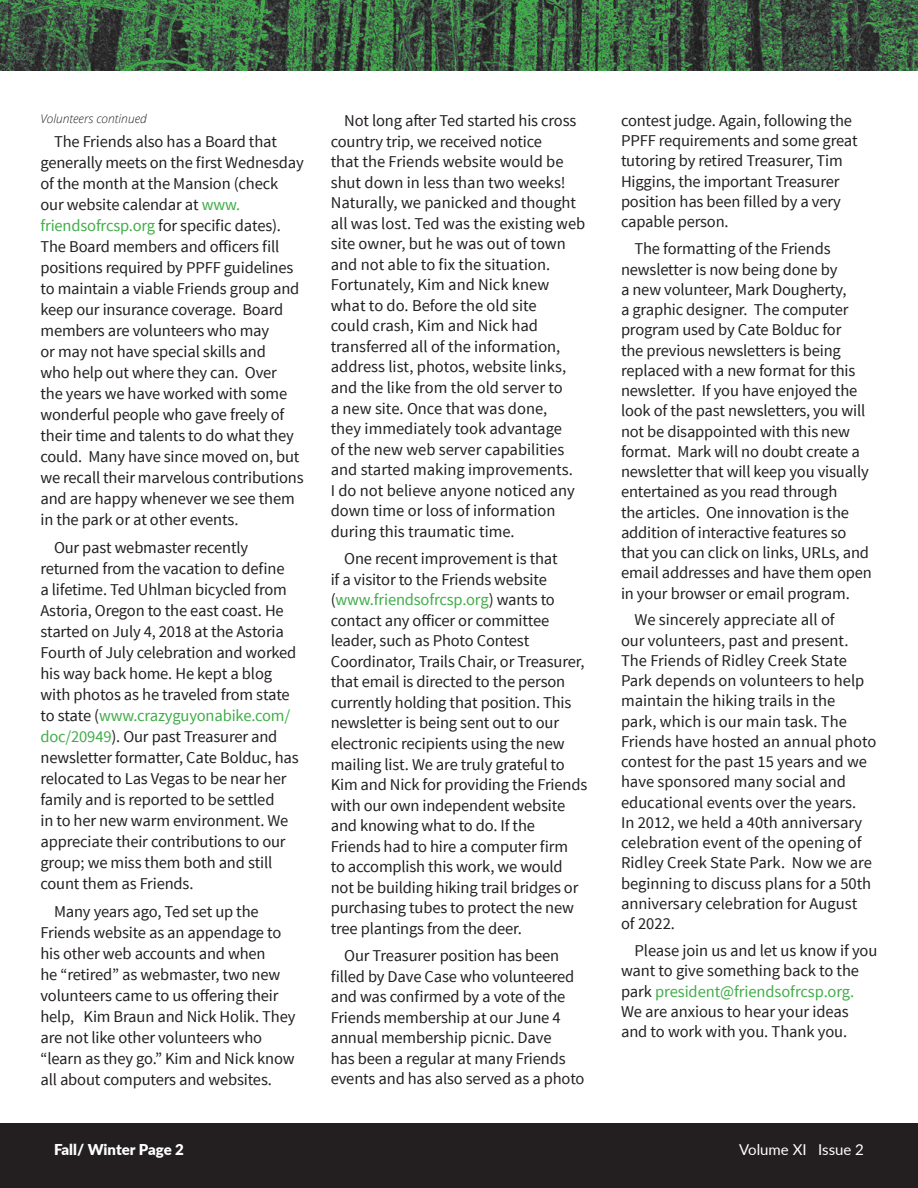
<style>
.page{position:relative;width:918px;height:1188px;background:#fff}
.page>*{position:absolute;margin:0;border:0;box-sizing:border-box;transform-origin:0 0}
.t1{font:16.5px/20.5px "Source Sans Pro";letter-spacing:-.01em;color:#231f20}
.t2{font:900 15px "Lato";letter-spacing:-.005em;color:#fff}
.t3{font:15px "Lato";color:#fff}
.t4{font:italic 300 12px "Open Sans";color:#231f20}
.s1{color:#41ad49}
</style>
<div class="page">
<div style="left:0;top:1123px;width:918px;height:65px;background:#231f20"></div>
<img style="left:0;top:0;width:918px;height:71px">
<p class="t4" style="left:40px;top:110px;width:108px">Volunteers continued</p>
<p class="t1" style="left:41px;top:132px;width:265px;line-height:21px;text-indent:13px">The Friends also has a Board that generally meets on the first Wednesday of the month at the Mansion (check our website calendar at <span class="s1">www. friendsofrcsp.org</span> for specific dates).<br>The Board members and officers fill positions required by PPFF guidelines to maintain a viable Friends group and keep our insurance coverage. Board members are volunteers who may<br>or may not have special skills and<br>who help out where they can. Over<br>the years we have worked with some wonderful people who gave freely of their time and talents to do what they could. Many have since moved on, but we recall their marvelous contributions and are happy whenever we see them in the park or at other events.</p>
<p class="t1" style="left:41px;top:538px;width:260px;line-height:21px;text-indent:13px">Our past webmaster recently returned from the vacation to define<br>a lifetime. Ted Uhlman bicycled from Astoria, Oregon to the east coast. He started on July 4, 2018 at the Astoria Fourth of July celebration and worked his way back home. He kept a blog with photos as he traveled from state to state (<span class="s1">www.crazyguyonabike.com/ doc/20949</span>). Our past Treasurer and newsletter formatter, Cate Bolduc, has relocated to Las Vegas to be near her family and is reported to be settled<br>in to her new warm environment. We appreciate their contributions to our group; we miss them both and still count them as Friends.</p>
<p class="t1" style="left:41px;top:901px;width:257px;line-height:21px;text-indent:13px">Many years ago, Ted set up the Friends website as an appendage to his other web accounts and when<br>he “retired” as webmaster, two new volunteers came to us offering their help, Kim Braun and Nick Holik. They are not like other volunteers who “learn as they go.” Kim and Nick know all about computers and websites.</p>
<p class="t1" style="left:331px;top:111px;width:256px;text-indent:13px">Not long after Ted started his cross country trip, we received notice<br>that the Friends website would be shut down in less than two weeks!<br>Naturally, we panicked and thought all was lost. Ted was the existing web site owner, but he was out of town and not able to fix the situation.<br>Fortunately, Kim and Nick knew what to do. Before the old site<br>could crash, Kim and Nick had transferred all of the information, address list, photos, website links, and the like from the old server to<br>a new site. Once that was done,<br>they immediately took advantage<br>of the new web server capabilities and started making improvements.<br>I do not believe anyone noticed any down time or loss of information during this traumatic time.</p>
<p class="t1" style="left:331px;top:549px;width:258px;text-indent:13px">One recent improvement is that<br>if a visitor to the Friends website (<span class="s1">www.friendsofrcsp.org</span>) wants to contact any officer or committee leader, such as Photo Contest Coordinator, Trails Chair, or Treasurer, that email is directed to the person currently holding that position. This newsletter is being sent out to our electronic recipients using the new mailing list. We are truly grateful to Kim and Nick for providing the Friends with our own independent website and knowing what to do. If the Friends had to hire a computer firm<br>to accomplish this work, we would not be building hiking trail bridges or purchasing tubes to protect the new tree plantings from the deer.</p>
<p class="t1" style="left:331px;top:946px;width:255px;text-indent:13px">Our Treasurer position has been filled by Dave Case who volunteered and was confirmed by a vote of the Friends membership at our June 4 annual membership picnic. Dave<br>has been a regular at many Friends events and has also served as a photo</p>
<p class="t1" style="left:621px;top:110px;width:238px">contest judge. Again, following the<br>PPFF requirements and some great tutoring by retired Treasurer, Tim<br>Higgins, the important Treasurer position has been filled by a very capable person.</p>
<p class="t1" style="left:621px;top:239px;width:252px;text-indent:13px">The formatting of the Friends newsletter is now being done by<br>a new volunteer, Mark Dougherty,<br>a graphic designer. The computer program used by Cate Bolduc for<br>the previous newsletters is being replaced with a new format for this newsletter. If you have enjoyed the look of the past newsletters, you will not be disappointed with this new format. Mark will no doubt create a newsletter that will keep you visually entertained as you read through<br>the articles. One innovation is the addition of interactive features so that you can click on links, URLs, and email addresses and have them open in your browser or email program.</p>
<p class="t1" style="left:621px;top:610px;width:257px;text-indent:13px">We sincerely appreciate all of<br>our volunteers, past and present.<br>The Friends of Ridley Creek State<br>Park depends on volunteers to help maintain the hiking trails in the<br>park, which is our main task. The<br>Friends have hosted an annual photo contest for the past 15 years and we have sponsored many social and educational events over the years.<br>In 2012, we held a 40th anniversary celebration event of the opening of<br>Ridley Creek State Park. Now we are beginning to discuss plans for a 50th anniversary celebration for August<br>of 2022.</p>
<p class="t1" style="left:621px;top:941px;width:258px;text-indent:13px">Please join us and let us know if you want to give something back to the park <span class="s1">president@friendsofrcsp.org.<br></span>We are anxious to hear your ideas and to work with you. Thank you.</p>
<p class="t2" style="left:54px;top:1138px;width:131px">Fall/ Winter Page 2</p>
<p class="t3" style="left:739px;top:1138px;width:126px">Volume XI Issue 2</p>
</div>
